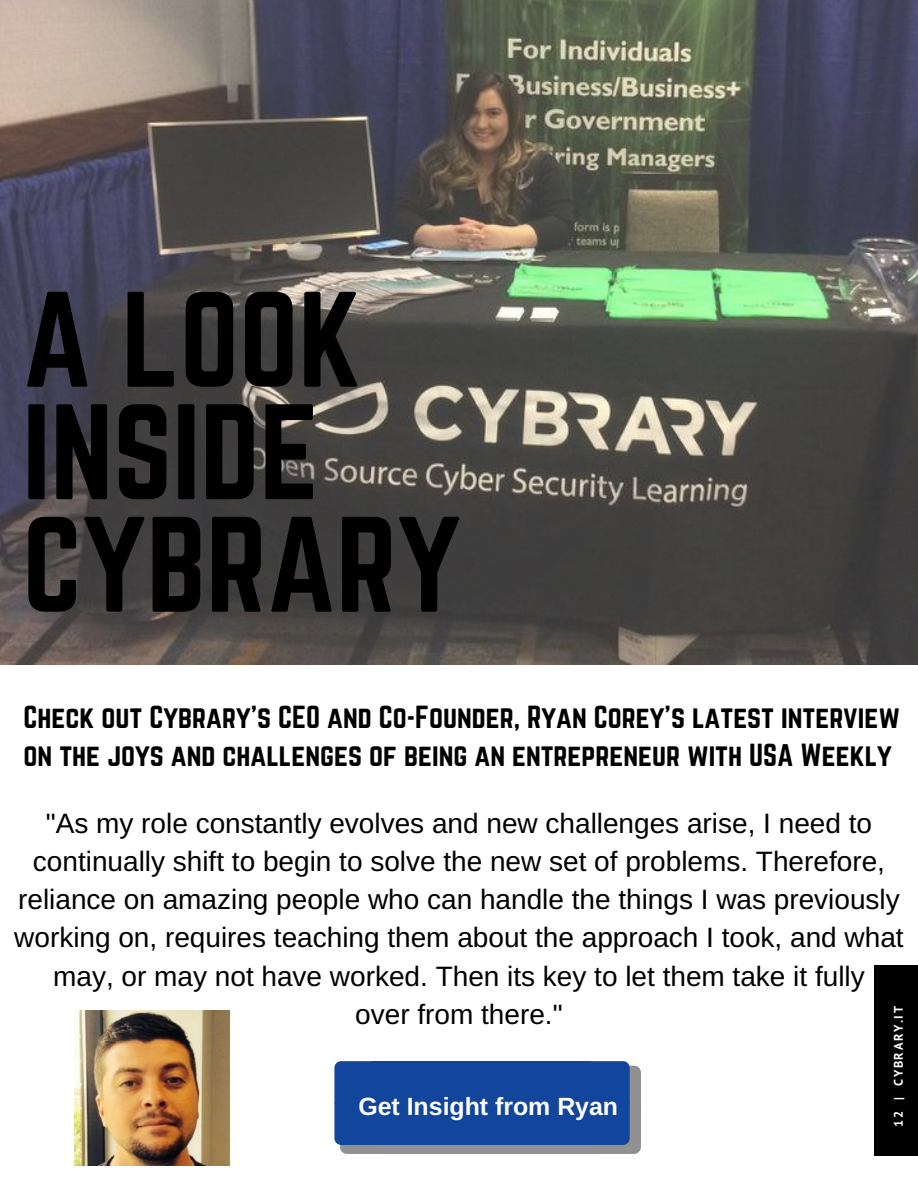
<style>
.page{position:relative;width:918px;height:1188px;background:#fff}
.page>*{position:absolute;margin:0;border:0;box-sizing:border-box;transform-origin:0 0}
.t1{font:118.65px/112.5px "Norwester";color:#000}
.t2{font:28.05px/38.2px "Arimo";color:#000;text-align:center}
.t3{font:28.05px/38.2px "Norwester";color:#000}
.t4{font:700 24.9px "Arimo";color:#fff}
.t5{font:700 12.45px "PT Sans";letter-spacing:.13em;color:#fff}
</style>
<div class="page">
<img style="left:0;top:0;width:918px;height:665px">
<div style="left:874px;top:965px;width:44px;height:190px;background:#000"></div>
<div style="left:383px;top:1111px;width:218px;height:43px;background:#919191"></div>
<div style="left:372px;top:1061px;width:219px;height:43px;background:#12459c"></div>
<svg style="left:334px;top:1061px;width:49px;height:93px;background:#24519d"></svg>
<div style="left:376px;top:1103px;width:215px;height:42px;background:#12459c"></div>
<svg style="left:591px;top:1061px;width:50px;height:93px;background:#3b5e9a"></svg>
<img style="left:74px;top:1010px;width:156px;height:156px">
<h1 class="t1" style="left:22px;top:289px;width:440px">A LOOK<br>INSIDE<br>CYBRARY</h1>
<p class="t3" style="left:24px;top:699px;width:878px">Check out Cybrary's CEO and Co-Founder, Ryan Corey's latest interview on the joys and challenges of being an entrepreneur with USA Weekly</p>
<p class="t2" style="left:14px;top:804px;width:891px">"As my role constantly evolves and new challenges arise, I need to continually shift to begin to solve the new set of problems. Therefore, reliance on amazing people who can handle the things I was previously working on, requires teaching them about the approach I took, and what may, or may not have worked. Then its key to let them take it fully<br>over from there."</p>
<p class="t5" style="left:890px;top:1127px;width:122px;rotate:-90deg">12 | CYBRARY.IT</p>
<p class="t4" style="left:358px;top:1092px;width:261px">Get Insight from Ryan</p>
</div>
